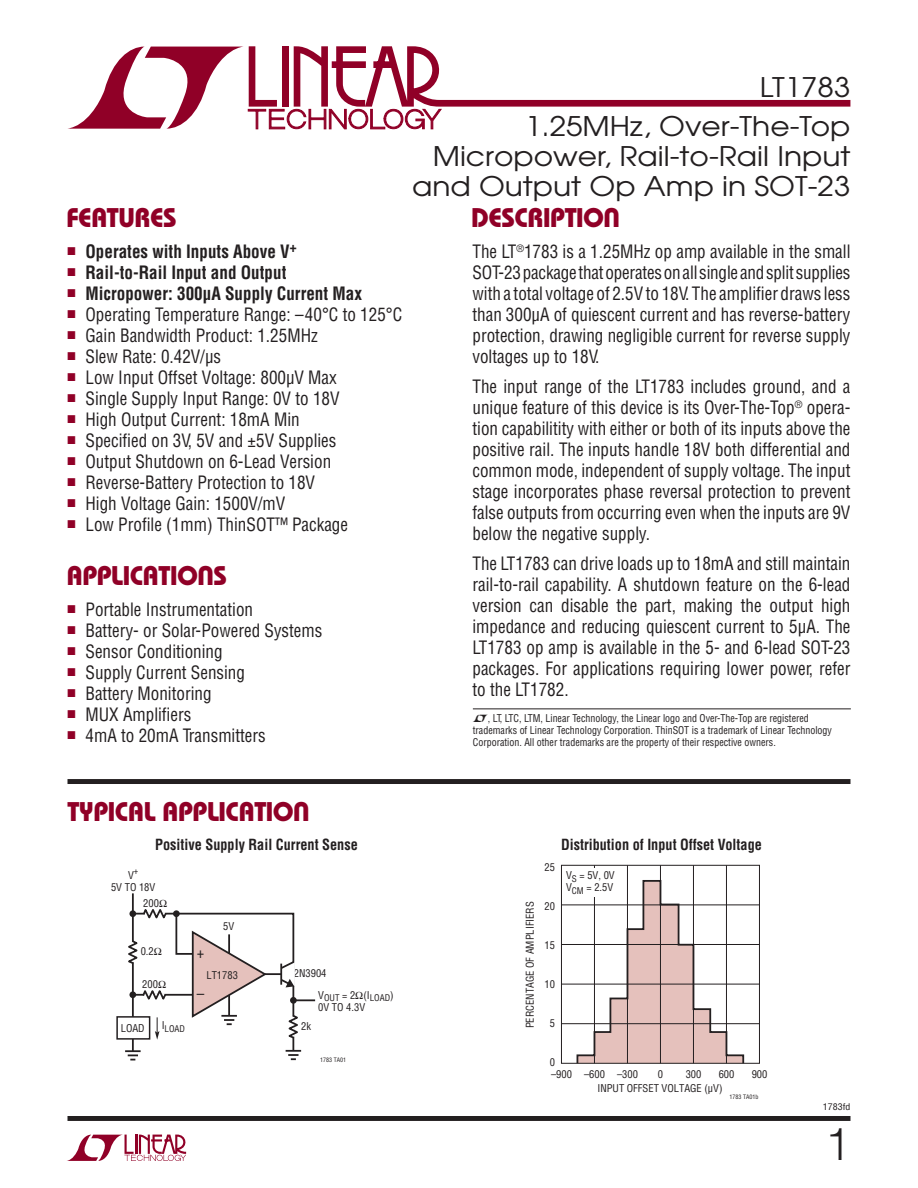
<style>
.page{position:relative;width:918px;height:1188px;background:#fff}
.page>*{position:absolute;margin:0;border:0;box-sizing:border-box;transform-origin:0 0}
.t1{font:300 45px "Helvetica";color:#231f20}
.t2{font:27px/30px "Avant Garde";color:#231f20;text-align:right;scale:1.1 1}
.t3{font:27px "Linear Bauhaus";letter-spacing:-.02em;color:#900027}
.t4{font:18px/21px "Linear Helv Cond";color:#231f20;text-align:justify;scale:.95 1}
.t5{font:700 18px "Linear Helv Cond";color:#231f20;scale:.95 1}
.t6{font:700 15px "Linear Helv Cond";color:#231f20;scale:.95 1}
.t7{font:15px "Linear Helv Cond";color:#231f20}
.t8{font:10.5px/12px "Linear Helv Cond";color:#231f20;scale:.95 1}
.t9{font:10.5px/12px "Linear Helv Cond";color:#231f20}
.t10{font:9px "Linear Helv Cond";color:#231f20;scale:1.1 1}
.t11{font:9px "Linear Helv Cond";color:#231f20}
.t12{font:6px "Linear Helv Cond";color:#231f20}
</style>
<div class="page">
<svg style="left:67px;top:1135px;width:119px;height:26px"></svg>
<div style="left:68px;top:1116px;width:782px;height:5px;background:#231f20"></div>
<svg style="left:68px;top:46px;width:782px;height:83px"></svg>
<div style="left:68px;top:779px;width:782px;height:5px;background:#231f20"></div>
<svg style="left:576px;top:879px;width:169px;height:183px"></svg>
<div style="left:561px;top:865px;width:199px;height:199px;border:1px solid #231f20"></div>
<hr style="left:594px;top:865px;width:1px;height:198px;background:#231f20">
<hr style="left:561px;top:1023px;width:198px;height:1px;background:#231f20">
<hr style="left:561px;top:984px;width:198px;height:1px;background:#231f20">
<hr style="left:561px;top:944px;width:198px;height:1px;background:#231f20">
<hr style="left:561px;top:905px;width:198px;height:1px;background:#231f20">
<hr style="left:627px;top:865px;width:1px;height:198px;background:#231f20">
<hr style="left:660px;top:865px;width:1px;height:198px;background:#231f20">
<hr style="left:693px;top:865px;width:1px;height:198px;background:#231f20">
<hr style="left:726px;top:865px;width:1px;height:198px;background:#231f20">
<div style="left:564px;top:868px;width:52px;height:29px;background:#fff"></div>
<hr style="left:131px;top:1051px;width:4px;height:10px;background:#929090">
<hr style="left:292px;top:999px;width:23px;height:2px;background:#231f20">
<hr style="left:132px;top:893px;width:2px;height:159px;background:#231f20">
<div style="left:116px;top:1016px;width:34px;height:24px;border:2px solid #231f20"></div>
<svg style="left:125px;top:906px;width:176px;height:154px"></svg>
<hr style="left:473px;top:708px;width:378px;height:1px;background:#231f20">
<h2 class="t3" style="left:67px;top:208px;width:112px">FEATURES</h2>
<p class="t5" style="left:68px;top:245px;width:243px"><sup>■</sup> Operates with Inputs Above V<sup>+</sup></p>
<p class="t5" style="left:68px;top:266px;width:232px"><sup>■</sup> Rail-to-Rail Input and Output</p>
<p class="t5" style="left:68px;top:287px;width:311px"><sup>■</sup> Micropower: 300μA Supply Current Max</p>
<p class="t4" style="left:68px;top:306px;width:354px"><sup>■</sup> Operating Temperature Range: –40°C to 125°C</p>
<p class="t4" style="left:68px;top:327px;width:265px"><sup>■</sup> Gain Bandwidth Product: 1.25MHz</p>
<p class="t4" style="left:68px;top:348px;width:163px"><sup>■</sup> Slew Rate: 0.42V/μs</p>
<p class="t4" style="left:68px;top:369px;width:285px"><sup>■</sup> Low Input Offset Voltage: 800μV Max</p>
<p class="t4" style="left:68px;top:390px;width:288px"><sup>■</sup> Single Supply Input Range: 0V to 18V</p>
<p class="t4" style="left:68px;top:411px;width:246px"><sup>■</sup> High Output Current: 18mA Min</p>
<p class="t4" style="left:68px;top:432px;width:285px"><sup>■</sup> Specified on 3V, 5V and ±5V Supplies</p>
<p class="t4" style="left:68px;top:453px;width:279px"><sup>■</sup> Output Shutdown on 6-Lead Version</p>
<p class="t4" style="left:68px;top:474px;width:262px"><sup>■</sup> Reverse-Battery Protection to 18V</p>
<p class="t4" style="left:68px;top:495px;width:231px"><sup>■</sup> High Voltage Gain: 1500V/mV</p>
<p class="t4" style="left:68px;top:516px;width:297px"><sup>■</sup> Low Profile (1mm) ThinSOT™ Package</p>
<h2 class="t3" style="left:66px;top:566px;width:162px">APPLICATIONS</h2>
<p class="t4" style="left:68px;top:601px;width:197px"><sup>■</sup> Portable Instrumentation</p>
<p class="t4" style="left:68px;top:622px;width:270px"><sup>■</sup> Battery- or Solar-Powered Systems</p>
<p class="t4" style="left:68px;top:643px;width:165px"><sup>■</sup> Sensor Conditioning</p>
<p class="t4" style="left:68px;top:664px;width:188px"><sup>■</sup> Supply Current Sensing</p>
<p class="t4" style="left:68px;top:685px;width:153px"><sup>■</sup> Battery Monitoring</p>
<p class="t4" style="left:68px;top:706px;width:132px"><sup>■</sup> MUX Amplifiers</p>
<p class="t4" style="left:68px;top:727px;width:210px"><sup>■</sup> 4mA to 20mA Transmitters</p>
<h2 class="t2" style="left:760px;top:73px;width:84px">LT1783</h2>
<h2 class="t2" style="left:412px;top:112px;width:400px">1.25MHz, Over-The-Top<br>Micropower, Rail-to-Rail Input and Output Op Amp in SOT-23</h2>
<h2 class="t3" style="left:471px;top:208px;width:151px">DESCRIPTION</h2>
<p class="t4" style="left:472px;top:243px;width:399px">The LT<sup>®</sup>1783 is a 1.25MHz op amp available in the small SOT-23 package that operates on all single and split supplies with a total voltage of 2.5V to 18V. The amplifier draws less than 300μA of quiescent current and has reverse-battery protection, drawing negligible current for reverse supply voltages up to 18V.</p>
<p class="t4" style="left:472px;top:378px;width:399px">The input range of the LT1783 includes ground, and a unique feature of this device is its Over-The-Top<sup>®</sup> opera&shy;tion capabilitity with either or both of its inputs above the positive rail. The inputs handle 18V both differential and common mode, independent of supply voltage. The input stage incorporates phase reversal protection to prevent false outputs from occurring even when the inputs are 9V below the negative supply.</p>
<p class="t4" style="left:472px;top:555px;width:399px">The LT1783 can drive loads up to 18mA and still maintain rail-to-rail capability. A shutdown feature on the 6-lead version can disable the part, making the output high impedance and reducing quiescent current to 5μA. The LT1783 op amp is available in the 5- and 6-lead SOT-23 packages. For applications requiring lower power, refer to the LT1782.</p>
<p class="t8" style="left:473px;top:714px;width:380px;text-indent:15px">, LT, LTC, LTM, Linear Technology, the Linear logo and Over-The-Top are registered trademarks of Linear Technology Corporation. ThinSOT is a trademark of Linear Technology<br>Corporation. All other trademarks are the property of their respective owners.</p>
<h2 class="t3" style="left:68px;top:802px;width:244px">TYPICAL APPLICATION</h2>
<p class="t6" style="left:155px;top:840px;width:215px">Positive Supply Rail Current Sense</p>
<p class="t9" style="left:111px;top:870px;width:46px;text-align:center">V<sup>+<br></sup>5V TO 18V</p>
<p class="t9" style="left:143px;top:898px;width:25px">200Ω</p>
<p class="t9" style="left:141px;top:947px;width:23px">0.2Ω</p>
<p class="t9" style="left:142px;top:980px;width:25px">200Ω</p>
<p class="t9" style="left:121px;top:1023px;width:25px">LOAD</p>
<p class="t11" style="left:162px;top:1025px;width:25px"><sup>I</sup>LOAD</p>
<p class="t7" style="left:197px;top:947px;width:9px">+</p>
<p class="t9" style="left:223px;top:922px;width:13px">5V</p>
<p class="t9" style="left:206px;top:970px;width:33px">LT1783</p>
<p class="t7" style="left:197px;top:989px;width:9px">–</p>
<p class="t9" style="left:294px;top:969px;width:34px">2N3904</p>
<p class="t9" style="left:318px;top:990px;width:77px">V<sub>OUT</sub> = 2Ω(I<sub>LOAD</sub>)<br>0V TO 4.3V</p>
<p class="t9" style="left:301px;top:1021px;width:11px">2k</p>
<p class="t12" style="left:320px;top:1058px;width:27px">1783 TA01</p>
<p class="t9" style="left:526px;top:1028px;width:129px;rotate:-90deg">PERCENTAGE OF AMPLIFIERS</p>
<p class="t6" style="left:561px;top:840px;width:213px">Distribution of Input Offset Voltage</p>
<p class="t9" style="left:544px;top:862px;width:12px">25</p>
<p class="t9" style="left:544px;top:901px;width:12px">20</p>
<p class="t9" style="left:544px;top:940px;width:12px">15</p>
<p class="t9" style="left:544px;top:979px;width:12px">10</p>
<p class="t9" style="left:550px;top:1018px;width:7px">5</p>
<p class="t9" style="left:550px;top:1057px;width:7px">0</p>
<p class="t9" style="left:566px;top:871px;width:50px">V<sub>S</sub> = 5V, 0V<br>V<sub>CM</sub> = 2.5V</p>
<p class="t9" style="left:551px;top:1069px;width:88px">–900 –600 –300</p>
<p class="t9" style="left:658px;top:1069px;width:7px">0</p>
<p class="t9" style="left:686px;top:1069px;width:17px">300</p>
<p class="t9" style="left:719px;top:1069px;width:17px">600</p>
<p class="t9" style="left:752px;top:1069px;width:17px">900</p>
<p class="t9" style="left:597px;top:1083px;width:127px">INPUT OFFSET VOLTAGE (μV)</p>
<p class="t12" style="left:730px;top:1095px;width:30px">1783 TA01b</p>
<p class="t10" style="left:823px;top:1104px;width:26px">1783fd</p>
<h1 class="t1" style="left:825px;top:1121px;width:27px">1</h1>
</div>
